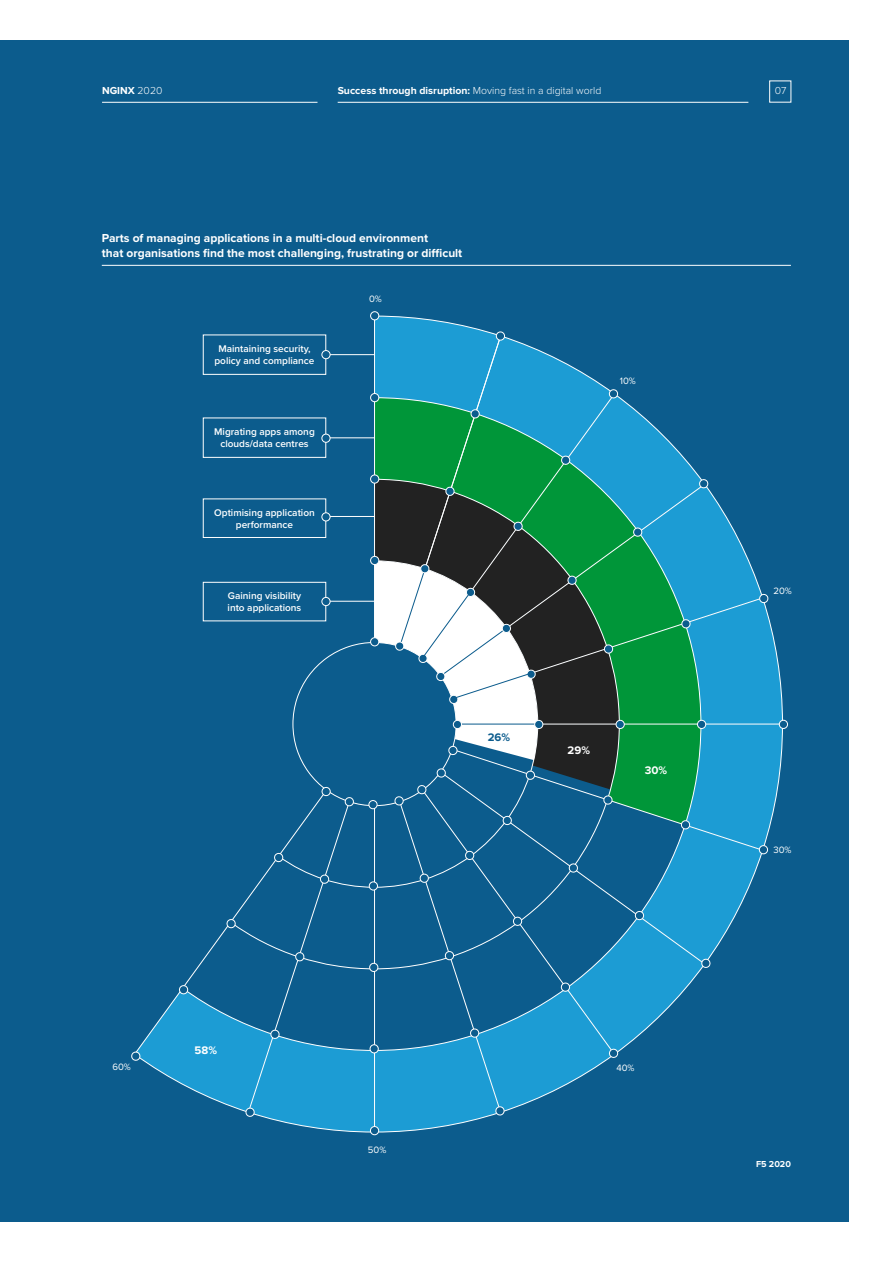
<style>
.page{position:relative;width:893px;height:1263px;background:#fff}
.page>*{position:absolute;margin:0;border:0;box-sizing:border-box;transform-origin:0 0}
.t1{font:700 12px/14.4px "Proxima Nova";color:#fff}
.t2{font:700 11.4px "Proxima Nova";color:#fff}
.t3{font:700 11.4px "Proxima Nova";color:#0c5c8d}
.t4{font:700 10.5px "Proxima Nova";color:#fff}
.t5{font:300 10.5px "Proxima Nova";color:#fff}
.t6{font:600 10.05px/12px "Proxima Nova";color:#fff;text-align:center}
.t7{font:9.6px "Proxima Nova";color:#fff}
.t8{font:700 9px "Proxima Nova";color:#fff}
.s1{font-weight:300}
</style>
<div class="page">
<div style="left:0;top:41px;width:849px;height:1181px;background:#0c5c8d"></div>
<hr style="left:102px;top:102px;width:215px;height:1px;background:#fff">
<hr style="left:338px;top:102px;width:410px;height:1px;background:#fff">
<hr style="left:102px;top:265px;width:689px;height:1px;background:#fff">
<div style="left:370px;top:311px;width:9px;height:9px;border:1px solid #fff;border-radius:50%"></div>
<div style="left:370px;top:1126px;width:9px;height:9px;border:1px solid #fff;border-radius:50%"></div>
<div style="left:779px;top:720px;width:9px;height:9px;border:1px solid #fff;border-radius:50%"></div>
<svg style="left:131px;top:316px;width:651px;height:816px"></svg>
<div style="left:322px;top:350px;width:8px;height:9px;background:#0c5c8d;border-radius:50%"></div>
<div style="left:321px;top:350px;width:9px;height:9px;border:1px solid #fff;border-radius:50%"></div>
<div style="left:322px;top:434px;width:8px;height:8px;background:#0c5c8d;border-radius:50%"></div>
<div style="left:321px;top:434px;width:9px;height:9px;border:1px solid #fff;border-radius:50%"></div>
<div style="left:322px;top:513px;width:8px;height:8px;background:#0c5c8d;border-radius:50%"></div>
<div style="left:321px;top:512px;width:9px;height:9px;border:1px solid #fff;border-radius:50%"></div>
<div style="left:322px;top:597px;width:8px;height:9px;background:#0c5c8d;border-radius:50%"></div>
<div style="left:321px;top:597px;width:9px;height:9px;border:1px solid #fff;border-radius:50%"></div>
<p class="t4" style="left:102px;top:85px;width:62px">NGINX <span class="s1">2020</span></p>
<p class="t4" style="left:338px;top:85px;width:265px">Success through disruption: <span class="s1">Moving fast in a digital world</span></p>
<p class="t5" style="left:775px;top:85px;width:13px">07</p>
<p class="t1" style="left:102px;top:232px;width:362px">Parts of managing applications in a multi-cloud environment<br>that organisations find the most challenging, frustrating or difficult</p>
<p class="t6" style="left:214px;top:342px;width:102px">Maintaining security, policy and compliance</p>
<p class="t6" style="left:214px;top:425px;width:102px">Migrating apps among clouds/data centres</p>
<p class="t6" style="left:214px;top:506px;width:102px">Optimising application performance</p>
<p class="t6" style="left:228px;top:590px;width:75px;text-align:left">Gaining visibility into applications</p>
<p class="t7" style="left:369px;top:293px;width:14px">0%</p>
<p class="t7" style="left:112px;top:1061px;width:20px">60%</p>
<p class="t2" style="left:195px;top:1043px;width:24px">58%</p>
<p class="t7" style="left:368px;top:1144px;width:20px">50%</p>
<p class="t7" style="left:620px;top:375px;width:18px">10%</p>
<p class="t3" style="left:488px;top:730px;width:24px">26%</p>
<p class="t2" style="left:568px;top:744px;width:24px">29%</p>
<p class="t2" style="left:645px;top:763px;width:24px">30%</p>
<p class="t7" style="left:616px;top:1062px;width:20px">40%</p>
<p class="t7" style="left:773px;top:585px;width:20px">20%</p>
<p class="t7" style="left:773px;top:844px;width:20px">30%</p>
<p class="t8" style="left:756px;top:1159px;width:36px">F5 2020</p>
</div>
